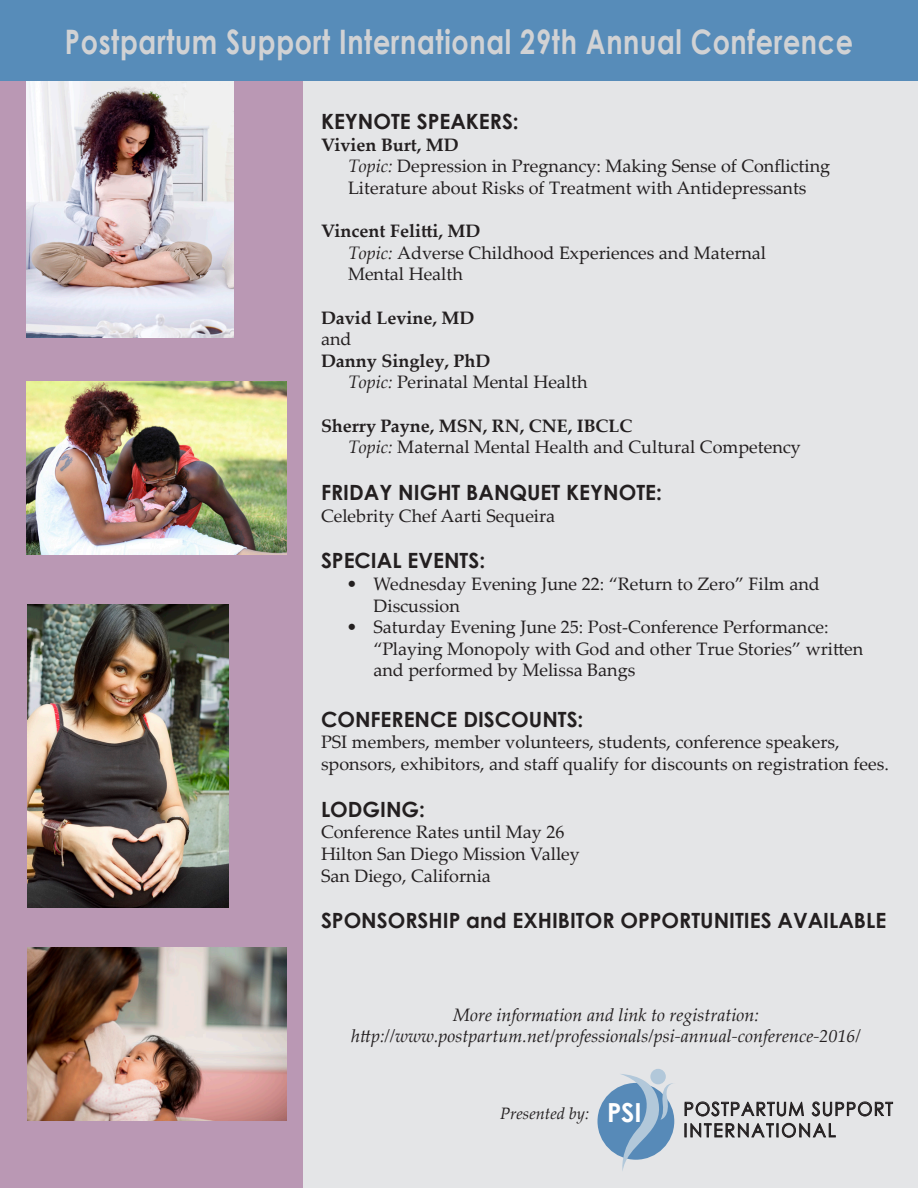
<style>
.page{position:relative;width:918px;height:1188px;background:#fff}
.page>*{position:absolute;margin:0;border:0;box-sizing:border-box;transform-origin:0 0}
.t1{font:700 33.75px "Century Gothic";letter-spacing:.025em;color:#d1d2d4;scale:.8 1}
.t2{font:700 26.25px "Century Gothic";color:#fff}
.t3{font:700 21px "Century Gothic";color:#231f20}
.t4{font:18.45px/21.5px "Century Gothic";letter-spacing:.07em;color:#231f20;scale:.94 1}
.t5{font:18px/21.6px "Palatino Linotype";color:#231f20}
.t6{font:italic 18px "Palatino Linotype";color:#231f20}
.t7{font:700 18px "Palatino Linotype";color:#231f20}
.t8{font:italic 16.5px "Palatino Linotype";color:#231f20}
.s1{font-style:italic}
</style>
<div class="page">
<div style="left:286px;top:0;width:632px;height:1188px;background:#e4e5e7"></div>
<div style="left:0;top:0;width:303px;height:1188px;background:#ba98b4"></div>
<img style="left:27px;top:81px;width:207px;height:256px">
<img style="left:27px;top:604px;width:202px;height:303px">
<img style="left:27px;top:947px;width:259px;height:173px">
<div style="left:0;top:0;width:918px;height:81px;background:#578cb9"></div>
<img style="left:27px;top:381px;width:259px;height:173px">
<div style="left:598px;top:1083px;width:76px;height:77px;background:#578ab8;border-radius:50%"></div>
<div style="left:650px;top:1069px;width:16px;height:15px;background:#b2c8da;border-radius:50%"></div>
<svg style="left:619px;top:1074px;width:56px;height:97px"></svg>
<svg style="left:685px;top:1101px;width:119px;height:15px"></svg>
<svg style="left:685px;top:1123px;width:151px;height:15px"></svg>
<svg style="left:812px;top:1101px;width:81px;height:15px"></svg>
<p class="t1" style="left:65px;top:16px;width:987px">Postpartum Support International 29th Annual Conference</p>
<p class="t3" style="left:321px;top:106px;width:199px">KEYNOTE SPEAKERS:</p>
<p class="t7" style="left:321px;top:132px;width:139px">Vivien Burt, MD</p>
<p class="t5" style="left:348px;top:155px;width:484px"><span class="s1">Topic:</span> Depression in Pregnancy: Making Sense of Conflicting<br>Literature about Risks of Treatment with Antidepressants</p>
<p class="t7" style="left:321px;top:218px;width:161px">Vincent Felitti, MD</p>
<p class="t5" style="left:348px;top:241px;width:420px"><span class="s1">Topic:</span> Adverse Childhood Experiences and Maternal<br>Mental Health</p>
<p class="t7" style="left:321px;top:305px;width:155px">David Levine, MD</p>
<p class="t5" style="left:321px;top:328px;width:32px">and</p>
<p class="t7" style="left:321px;top:348px;width:171px">Danny Singley, PhD</p>
<p class="t5" style="left:348px;top:371px;width:241px"><span class="s1">Topic:</span> Perinatal Mental Health</p>
<p class="t7" style="left:321px;top:413px;width:313px">Sherry Payne, MSN, RN, CNE, IBCLC</p>
<p class="t5" style="left:348px;top:436px;width:454px"><span class="s1">Topic:</span> Maternal Mental Health and Cultural Competency</p>
<p class="t3" style="left:321px;top:476px;width:343px">FRIDAY NIGHT BANQUET KEYNOTE:</p>
<p class="t5" style="left:321px;top:504px;width:236px">Celebrity Chef Aarti Sequeira</p>
<p class="t3" style="left:321px;top:545px;width:166px">SPECIAL EVENTS:</p>
<p class="t5" style="left:374px;top:572px;width:448px;text-indent:-27px">• Wednesday Evening June 22: “Return to Zero” Film and<br>Discussion</p>
<p class="t5" style="left:374px;top:616px;width:491px;text-indent:-27px">• Saturday Evening June 25: Post-Conference Performance: “Playing Monopoly with God and other True Stories” written and performed by Melissa Bangs</p>
<p class="t3" style="left:321px;top:703px;width:264px">CONFERENCE DISCOUNTS:</p>
<p class="t5" style="left:321px;top:731px;width:569px">PSI members, member volunteers, students, conference speakers, sponsors, exhibitors, and staff qualify for discounts on registration fees.</p>
<p class="t3" style="left:321px;top:793px;width:106px">LODGING:</p>
<p class="t5" style="left:321px;top:821px;width:245px">Conference Rates until May 26</p>
<p class="t5" style="left:321px;top:842px;width:260px">Hilton San Diego Mission Valley</p>
<p class="t5" style="left:321px;top:864px;width:171px">San Diego, California</p>
<p class="t3" style="left:321px;top:905px;width:567px">SPONSORSHIP and EXHIBITOR OPPORTUNITIES AVAILABLE</p>
<p class="t6" style="left:453px;top:1002px;width:307px">More information and link to registration:</p>
<p class="t6" style="left:351px;top:1024px;width:511px">http://www.postpartum.net/professionals/psi-annual-conference-2016/</p>
<p class="t8" style="left:500px;top:1101px;width:91px">Presented by:</p>
<p class="t2" style="left:607px;top:1092px;width:36px">PSI</p>
<p class="t4" style="left:684px;top:1098px;width:224px">POSTPARTUM SUPPORT<br>INTERNATIONAL</p>
</div>
